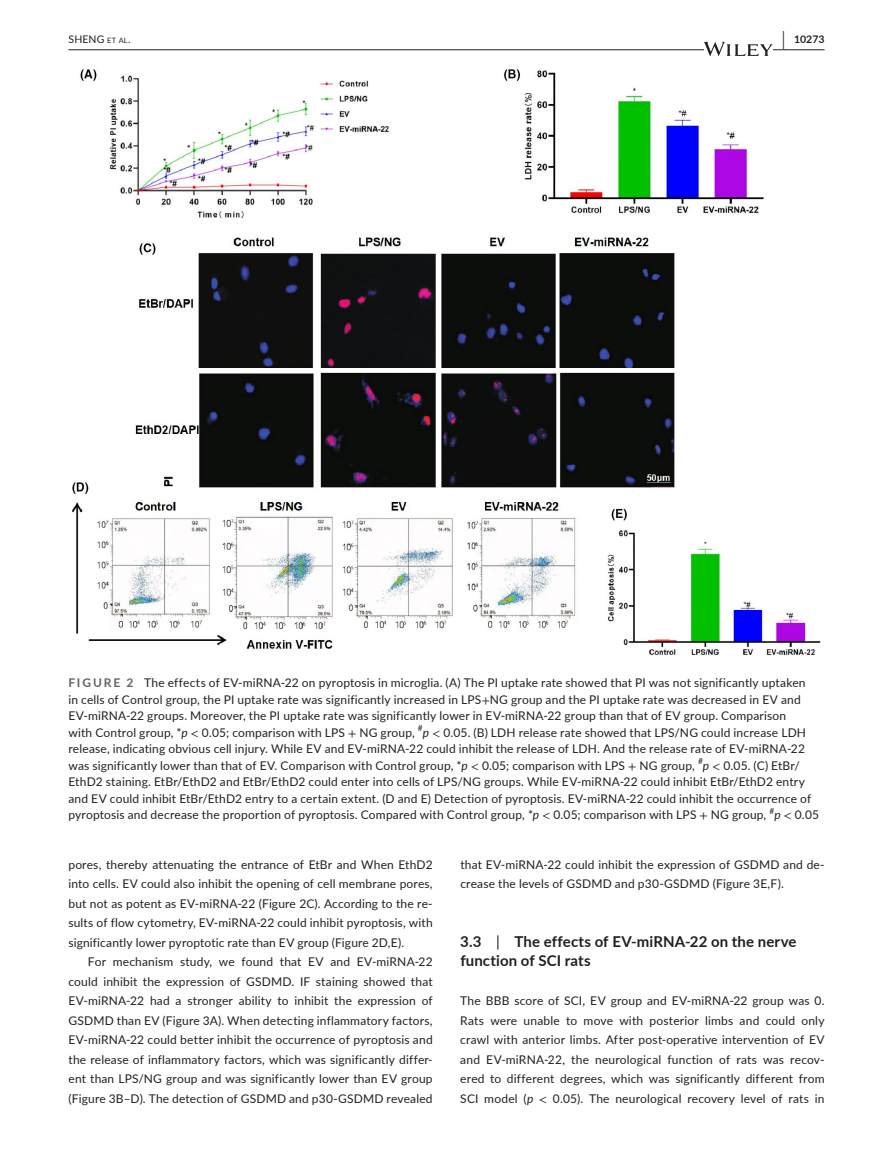
<style>
.page{position:relative;width:893px;height:1174px;background:#fff}
.page>*{position:absolute;margin:0;border:0;box-sizing:border-box;transform-origin:0 0}
.t1{font:700 15px/19.5px "Lato";letter-spacing:.01em;color:#231f20}
.t2{font:12px/19.5px "Lato";letter-spacing:.015em;color:#231f20;text-align:justify}
.t3{font:10.5px "Lato";letter-spacing:.015em;color:#231f20}
.t4{font:700 10.5px "Lato";color:#231f20}
.t5{font:8.4px "Lato";color:#231f20}
.s1{font-size:7.35px}
.s2{font-size:19.5px}
.s3{font-weight:700;color:#636366}
.s4{font-family:"STIX"}
.s5{font-style:italic}
.s6{font-weight:400}
</style>
<div class="page">
<hr style="left:68px;top:49px;width:756px;height:1px;background:#231f20">
<svg style="left:704px;top:42px;width:69px;height:14px"></svg>
<img style="left:73px;top:69px;width:747px;height:586px">
<p class="t3" style="left:68px;top:31px;width:64px">SHENG <span class="s1">et al</span>.</p>
<p class="t4" style="left:782px;top:31px;width:44px"><span class="s2">|</span> 10273</p>
<p class="t2" style="left:68px;top:674px;width:739px;line-height:16.5px;text-align:left"><span class="s3">FIGURE 2</span> The effects of EV-miRNA-22 on pyroptosis in microglia. (A) The PI uptake rate showed that PI was not significantly uptaken in cells of Control group, the PI uptake rate was significantly increased in LPS<span class="s4">+</span>NG group and the PI uptake rate was decreased in EV and EV-miRNA-22 groups. Moreover, the PI uptake rate was significantly lower in EV-miRNA-22 group than that of EV group. Comparison with Control group, *<span class="s5">p</span> <span class="s4">&lt;</span> 0.05; comparison with LPS <span class="s4">+</span> NG group,</p>
<p class="t5" style="left:418px;top:722px;width:6px">#</p>
<p class="t2" style="left:68px;top:723px;width:739px;line-height:16.5px;text-indent:354px"><span class="s5">p</span> <span class="s4">&lt;</span> 0.05. (B) LDH release rate showed that LPS/NG could increase LDH release, indicating obvious cell injury. While EV and EV-miRNA-22 could inhibit the release of LDH. And the release rate of EV-miRNA-22 was significantly lower than that of EV. Comparison with Control group, *<span class="s5">p</span> <span class="s4">&lt;</span> 0.05; comparison with LPS <span class="s4">+</span> NG group,</p>
<p class="t5" style="left:698px;top:755px;width:6px">#</p>
<p class="t2" style="left:68px;top:756px;width:752px;line-height:16.5px;text-align:left;text-indent:634px"><span class="s5">p</span> <span class="s4">&lt;</span> 0.05. (C) EtBr/ EthD2 staining. EtBr/EthD2 and EtBr/EthD2 could enter into cells of LPS/NG groups. While EV-miRNA-22 could inhibit EtBr/EthD2 entry and EV could inhibit EtBr/EthD2 entry to a certain extent. (D and E) Detection of pyroptosis. EV-miRNA-22 could inhibit the occurrence of pyroptosis and decrease the proportion of pyroptosis. Compared with Control group, *<span class="s5">p</span> <span class="s4">&lt;</span> 0.05; comparison with LPS <span class="s4">+</span> NG group, <sup>#</sup><span class="s5">p</span> <span class="s4">&lt;</span> 0.05</p>
<p class="t2" style="left:68px;top:854px;width:366px">pores, thereby attenuating the entrance of EtBr and When EthD2 into cells. EV could also inhibit the opening of cell membrane pores, but not as potent as EV-miRNA-22 (Figure 2C). According to the re&shy;sults of flow cytometry, EV-miRNA-22 could inhibit pyroptosis, with significantly lower pyroptotic rate than EV group (Figure 2D,E).</p>
<p class="t2" style="left:68px;top:951px;width:366px;text-indent:20px">For mechanism study, we found that EV and EV-miRNA-22 could inhibit the expression of GSDMD. IF staining showed that EV-miRNA-22 had a stronger ability to inhibit the expression of GSDMD than EV (Figure 3A). When detecting inflammatory factors, EV-miRNA-22 could better inhibit the occurrence of pyroptosis and the release of inflammatory factors, which was significantly differ&shy;ent than LPS/NG group and was significantly lower than EV group (Figure 3B–D). The detection of GSDMD and p30-GSDMD revealed</p>
<p class="t2" style="left:460px;top:854px;width:366px">that EV-miRNA-22 could inhibit the expression of GSDMD and de&shy;crease the levels of GSDMD and p30-GSDMD (Figure 3E,F).</p>
<p class="t1" style="left:460px;top:931px;width:338px">3.3 <span class="s6">|</span> The effects of EV-miRNA-22 on the nerve function of SCI rats</p>
<p class="t2" style="left:460px;top:990px;width:366px">The BBB score of SCI, EV group and EV-miRNA-22 group was 0.<br>Rats were unable to move with posterior limbs and could only crawl with anterior limbs. After post-operative intervention of EV and EV-miRNA-22, the neurological function of rats was recov&shy;ered to different degrees, which was significantly different from SCI model (<span class="s5">p</span> <span class="s4">&lt;</span> 0.05). The neurological recovery level of rats in</p>
</div>
